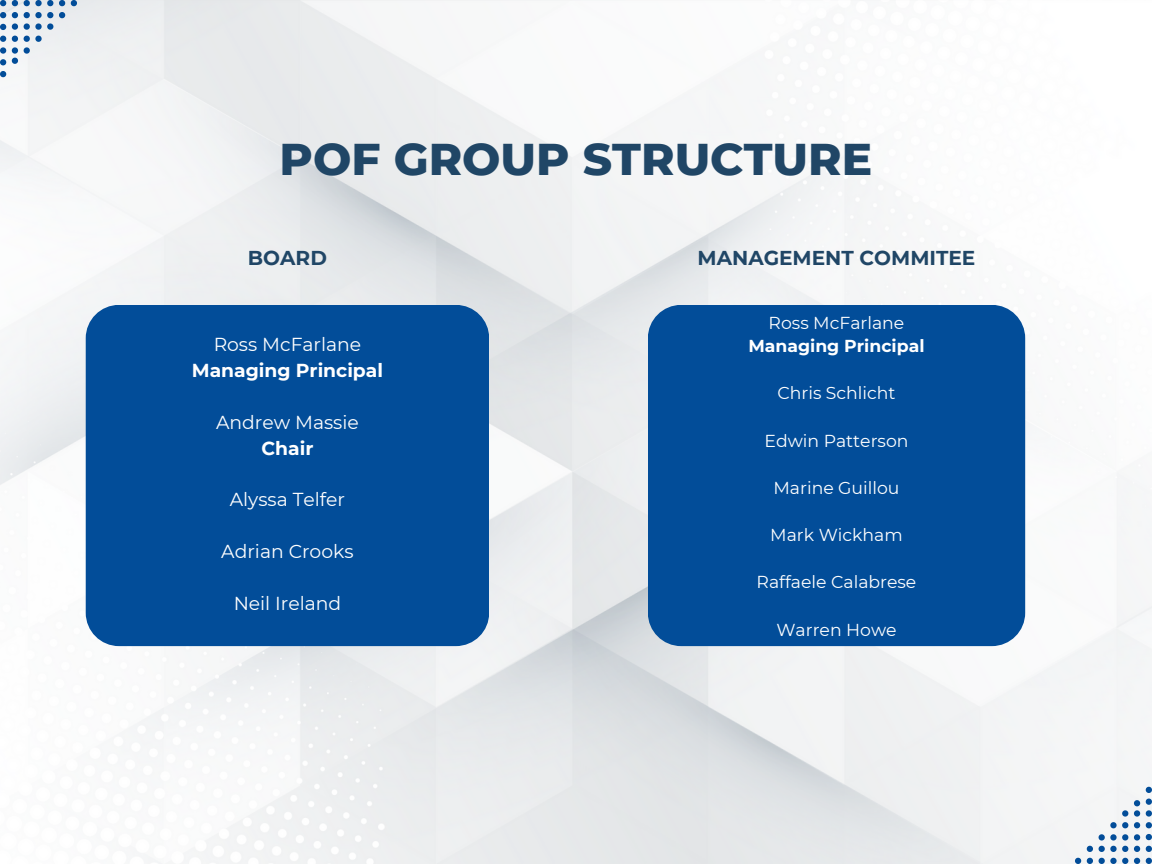
<style>
.page{position:relative;width:1152px;height:864px;background:#fff}
.page>*{position:absolute;margin:0;border:0;box-sizing:border-box;transform-origin:0 0}
.t1{font:800 45.45px "Montserrat";color:#204666}
.t2{font:700 20.1px "Montserrat";color:#204666}
.t3{font:18.75px "Montserrat";color:#fff}
.t4{font:700 18.75px "Montserrat";color:#fff}
.t5{font:17.25px "Montserrat";color:#fff}
.t6{font:700 17.25px "Montserrat";color:#fff}
</style>
<div class="page">
<img style="left:0;top:0;width:1152px;height:864px">
<svg style="left:1px;top:0;width:5px;height:6px"></svg>
<svg style="left:12px;top:0;width:6px;height:6px"></svg>
<svg style="left:24px;top:0;width:29px;height:6px"></svg>
<svg style="left:59px;top:0;width:6px;height:6px"></svg>
<svg style="left:71px;top:0;width:6px;height:6px"></svg>
<svg style="left:59px;top:12px;width:6px;height:6px"></svg>
<svg style="left:12px;top:12px;width:6px;height:18px"></svg>
<svg style="left:24px;top:12px;width:29px;height:18px"></svg>
<svg style="left:24px;top:36px;width:18px;height:18px"></svg>
<svg style="left:12px;top:36px;width:6px;height:28px"></svg>
<svg style="left:1px;top:12px;width:5px;height:6px"></svg>
<svg style="left:1px;top:24px;width:5px;height:6px"></svg>
<svg style="left:1px;top:36px;width:5px;height:29px"></svg>
<svg style="left:1px;top:71px;width:5px;height:6px"></svg>
<svg style="left:1146px;top:858px;width:5px;height:6px"></svg>
<svg style="left:1134px;top:858px;width:6px;height:6px"></svg>
<svg style="left:1099px;top:858px;width:29px;height:6px"></svg>
<svg style="left:1087px;top:858px;width:6px;height:6px"></svg>
<svg style="left:1075px;top:858px;width:6px;height:6px"></svg>
<svg style="left:1087px;top:846px;width:6px;height:6px"></svg>
<svg style="left:1134px;top:834px;width:6px;height:18px"></svg>
<svg style="left:1099px;top:834px;width:29px;height:18px"></svg>
<svg style="left:1110px;top:810px;width:18px;height:18px"></svg>
<svg style="left:1134px;top:800px;width:6px;height:28px"></svg>
<svg style="left:1146px;top:846px;width:5px;height:6px"></svg>
<svg style="left:1146px;top:834px;width:5px;height:6px"></svg>
<svg style="left:1146px;top:799px;width:5px;height:29px"></svg>
<svg style="left:1146px;top:787px;width:5px;height:6px"></svg>
<div style="left:86px;top:305px;width:403px;height:341px;background:#024d99;border-radius:33px"></div>
<div style="left:648px;top:305px;width:377px;height:341px;background:#024d99;border-radius:33px"></div>
<p class="t1" style="left:280px;top:131px;width:594px">POF GROUP STRUCTURE</p>
<p class="t2" style="left:248px;top:245px;width:80px">BOARD</p>
<p class="t2" style="left:698px;top:245px;width:279px">MANAGEMENT COMMITEE</p>
<p class="t3" style="left:214px;top:333px;width:149px">Ross McFarlane</p>
<p class="t4" style="left:192px;top:359px;width:193px">Managing Principal</p>
<p class="t3" style="left:216px;top:410px;width:144px">Andrew Massie</p>
<p class="t4" style="left:261px;top:436px;width:53px">Chair</p>
<p class="t3" style="left:230px;top:488px;width:117px">Alyssa Telfer</p>
<p class="t3" style="left:221px;top:540px;width:134px">Adrian Crooks</p>
<p class="t3" style="left:234px;top:592px;width:109px">Neil Ireland</p>
<p class="t5" style="left:769px;top:312px;width:137px">Ross McFarlane</p>
<p class="t6" style="left:748px;top:335px;width:178px">Managing Principal</p>
<p class="t5" style="left:777px;top:383px;width:120px">Chris Schlicht</p>
<p class="t5" style="left:764px;top:430px;width:146px">Edwin Patterson</p>
<p class="t5" style="left:773px;top:477px;width:128px">Marine Guillou</p>
<p class="t5" style="left:770px;top:524px;width:134px">Mark Wickham</p>
<p class="t5" style="left:757px;top:572px;width:161px">Raffaele Calabrese</p>
<p class="t5" style="left:776px;top:619px;width:122px">Warren Howe</p>
</div>
